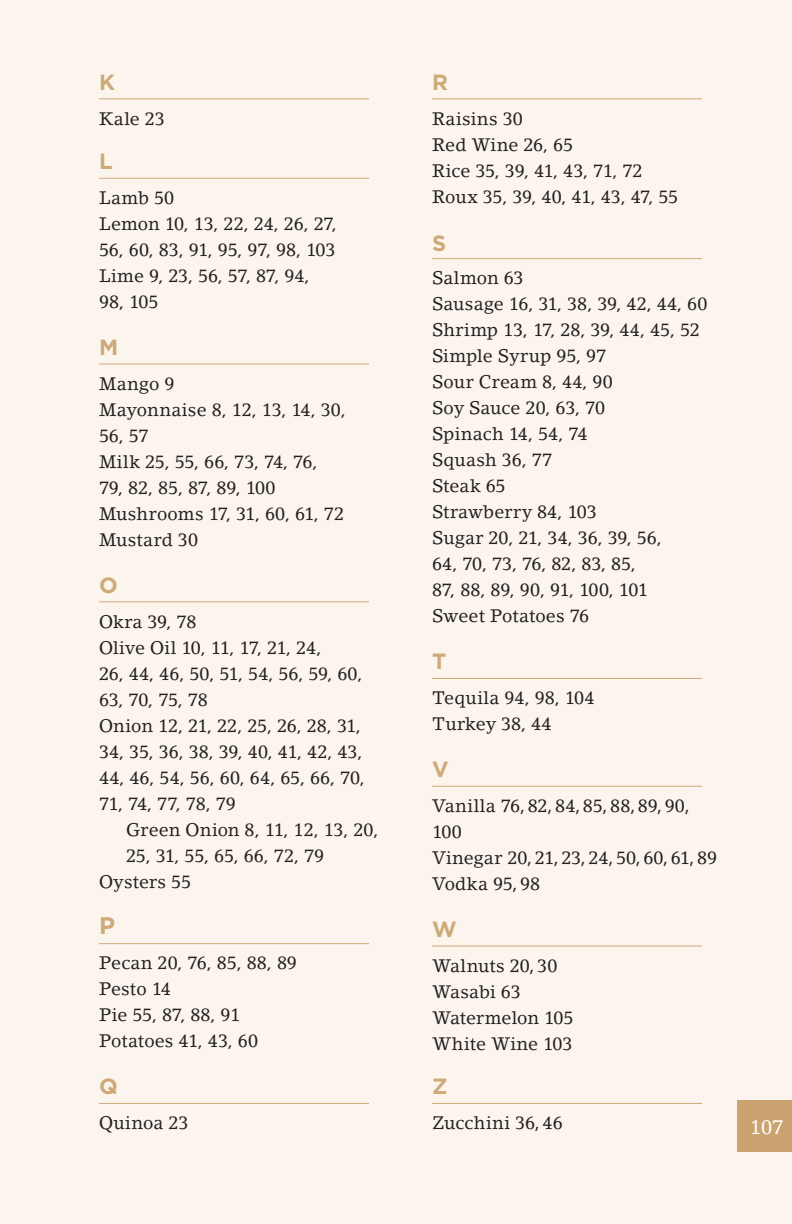
<style>
.page{position:relative;width:792px;height:1224px;background:#fbf5ee}
.page>*{position:absolute;margin:0;border:0;box-sizing:border-box;transform-origin:0 0}
.t1{font:700 24px "Gotham";color:#ceaa78}
.t2{font:700 22px "Gotham";color:#ceaa78}
.Footer_Page_Number{font:20px "Lino Letter";color:#fff}
.t3{font:18px/26px "Lino Letter";color:#231f20}
.t4{font:18px "Lino Letter";letter-spacing:.02em;color:#231f20}
.s1{font-family:"Myriad Pro"}
</style>
<div class="page">
<div style="left:737px;top:1101px;width:55px;height:51px;background:#cba370"></div>
<hr style="left:99px;top:99px;width:270px;height:1px;background:#ceaa78">
<hr style="left:99px;top:178px;width:270px;height:1px;background:#ceaa78">
<hr style="left:99px;top:364px;width:270px;height:1px;background:#ceaa78">
<hr style="left:99px;top:602px;width:270px;height:1px;background:#ceaa78">
<hr style="left:99px;top:943px;width:270px;height:1px;background:#ceaa78">
<hr style="left:99px;top:1103px;width:270px;height:1px;background:#ceaa78">
<hr style="left:432px;top:99px;width:270px;height:1px;background:#ceaa78">
<hr style="left:432px;top:258px;width:270px;height:1px;background:#ceaa78">
<hr style="left:432px;top:678px;width:270px;height:1px;background:#ceaa78">
<hr style="left:432px;top:786px;width:270px;height:1px;background:#ceaa78">
<hr style="left:432px;top:946px;width:270px;height:1px;background:#ceaa78">
<hr style="left:432px;top:1103px;width:270px;height:1px;background:#ceaa78">
<p class="t2" style="left:99px;top:67px;width:18px">K</p>
<p class="t3" style="left:99px;top:105px;width:67px">Kale 23</p>
<p class="t2" style="left:99px;top:147px;width:15px">L</p>
<p class="t3" style="left:99px;top:185px;width:77px">Lamb 50</p>
<p class="t3" style="left:99px;top:211px;width:239px">Lemon 10, 13, 22, 24, 26, 27,<br>56, 60, 83, 91, 95, 97, 98, 103</p>
<p class="t3" style="left:99px;top:263px;width:212px">Lime 9, 23, 56, 57, 87, 94,<br>98, 105</p>
<p class="t2" style="left:99px;top:332px;width:21px">M</p>
<p class="t3" style="left:99px;top:370px;width:77px">Mango 9</p>
<p class="t3" style="left:99px;top:396px;width:248px">Mayonnaise 8, 12, 13, 14, 30,<br>56, 57</p>
<p class="t3" style="left:99px;top:448px;width:220px">Milk 25, 55, 66, 73, 74, 76,<br>79, 82, 85, 87, 89, 100</p>
<p class="t3" style="left:99px;top:500px;width:247px">Mushrooms 17, 31, 60, 61, 72</p>
<p class="t3" style="left:99px;top:526px;width:101px">Mustard 30</p>
<p class="t2" style="left:99px;top:570px;width:20px">O</p>
<p class="t3" style="left:99px;top:608px;width:99px">Okra 39, 78</p>
<p class="t3" style="left:99px;top:634px;width:265px">Olive Oil 10, 11, 17, 21, 24,<br>26, 44, 46, 50, 51, 54, 56, 59, 60,<br>63, 70, 75, 78</p>
<p class="t3" style="left:99px;top:712px;width:267px">Onion 12, 21, 22, 25, 26, 28, 31,<br>34, 35, 36, 38, 39, 40, 41, 42, 43,<br>44, 46, 54, 56, 60, 64, 65, 66, 70,<br>71, 74, 77, 78, 79</p>
<p class="t3" style="left:126px;top:816px;width:254px">Green Onion 8, 11, 12, 13, 20,<br>25, 31, 55, 65, 66, 72, 79</p>
<p class="t3" style="left:99px;top:868px;width:94px">Oysters 55</p>
<p class="t1" style="left:99px;top:910px;width:18px">P</p>
<p class="t3" style="left:99px;top:950px;width:199px">Pecan 20, 76, 85, 88, 89</p>
<p class="t3" style="left:99px;top:976px;width:73px">Pesto 14</p>
<p class="t3" style="left:99px;top:1002px;width:143px">Pie 55, 87, 88, 91</p>
<p class="t3" style="left:99px;top:1028px;width:161px">Potatoes 41, 43, 60</p>
<p class="t2" style="left:99px;top:1072px;width:20px">Q</p>
<p class="t3" style="left:99px;top:1110px;width:91px">Quinoa 23</p>
<p class="t2" style="left:432px;top:67px;width:17px">R</p>
<p class="t4" style="left:432px;top:107px;width:92px">Raisins 30</p>
<p class="t3" style="left:432px;top:131px;width:143px">Red Wine 26, 65</p>
<p class="t3" style="left:432px;top:157px;width:212px">Rice 35, 39, 41, 43, 71, 72</p>
<p class="t3" style="left:432px;top:183px;width:248px">Roux 35, 39, 40, 41, 43, 47, 55</p>
<p class="t2" style="left:432px;top:229px;width:16px">S</p>
<p class="t3" style="left:432px;top:265px;width:93px">Salmon 63</p>
<p class="t3" style="left:432px;top:291px;width:277px">Sausage 16, 31, 38, 39, 42, 44, 60</p>
<p class="t3" style="left:432px;top:317px;width:269px">Shrimp 13, 17, 28, 39, 44, 45, 52</p>
<p class="t3" style="left:432px;top:343px;width:176px">Simple Syrup 95, 97</p>
<p class="t3" style="left:432px;top:369px;width:182px">Sour Cream 8, 44, 90</p>
<p class="t3" style="left:432px;top:395px;width:175px">Soy Sauce 20, 63, 70</p>
<p class="t3" style="left:432px;top:421px;width:157px">Spinach 14, 54, 74</p>
<p class="t3" style="left:432px;top:447px;width:122px">Squash 36, 77</p>
<p class="t3" style="left:432px;top:473px;width:75px">Steak 65</p>
<p class="t3" style="left:432px;top:499px;width:166px">Strawberry 84, 103</p>
<p class="t3" style="left:432px;top:525px;width:231px">Sugar 20, 21, 34, 36, 39, 56,<br>64, 70, 73, 76, 82, 83, 85,<br>87, 88, 89, 90, 91, 100, 101</p>
<p class="t3" style="left:432px;top:603px;width:159px">Sweet Potatoes 76</p>
<p class="t2" style="left:432px;top:647px;width:16px">T</p>
<p class="t3" style="left:432px;top:685px;width:164px">Tequila 94, 98, 104</p>
<p class="t3" style="left:432px;top:711px;width:121px">Turkey 38, 44</p>
<p class="t2" style="left:432px;top:755px;width:18px">V</p>
<p class="t3" style="left:432px;top:793px;width:258px">Vanilla 76<span class="s1">,</span> 82<span class="s1">,</span> 84<span class="s1">,</span> 85<span class="s1">,</span> 88<span class="s1">,</span> 89<span class="s1">,</span> 90<span class="s1">,<br></span>100</p>
<p class="t3" style="left:432px;top:845px;width:287px">Vinegar 20<span class="s1">,</span> 21<span class="s1">,</span> 23<span class="s1">,</span> 24<span class="s1">,</span> 50<span class="s1">,</span> 60<span class="s1">,</span> 61<span class="s1">,</span> 89</p>
<p class="t3" style="left:432px;top:871px;width:110px">Vodka 95<span class="s1">,</span> 98</p>
<p class="t2" style="left:432px;top:914px;width:26px">W</p>
<p class="t3" style="left:432px;top:952px;width:127px">Walnuts 20<span class="s1">,</span> 30</p>
<p class="t3" style="left:432px;top:978px;width:90px">Wasabi 63</p>
<p class="t3" style="left:432px;top:1004px;width:143px">Watermelon 105</p>
<p class="t3" style="left:432px;top:1030px;width:142px">White Wine 103</p>
<p class="t2" style="left:432px;top:1072px;width:17px">Z</p>
<p class="t3" style="left:432px;top:1110px;width:132px">Zucchini 36<span class="s1">,</span> 46</p>
<p class="Footer_Page_Number" style="left:750px;top:1115px;width:35px">107</p>
</div>
